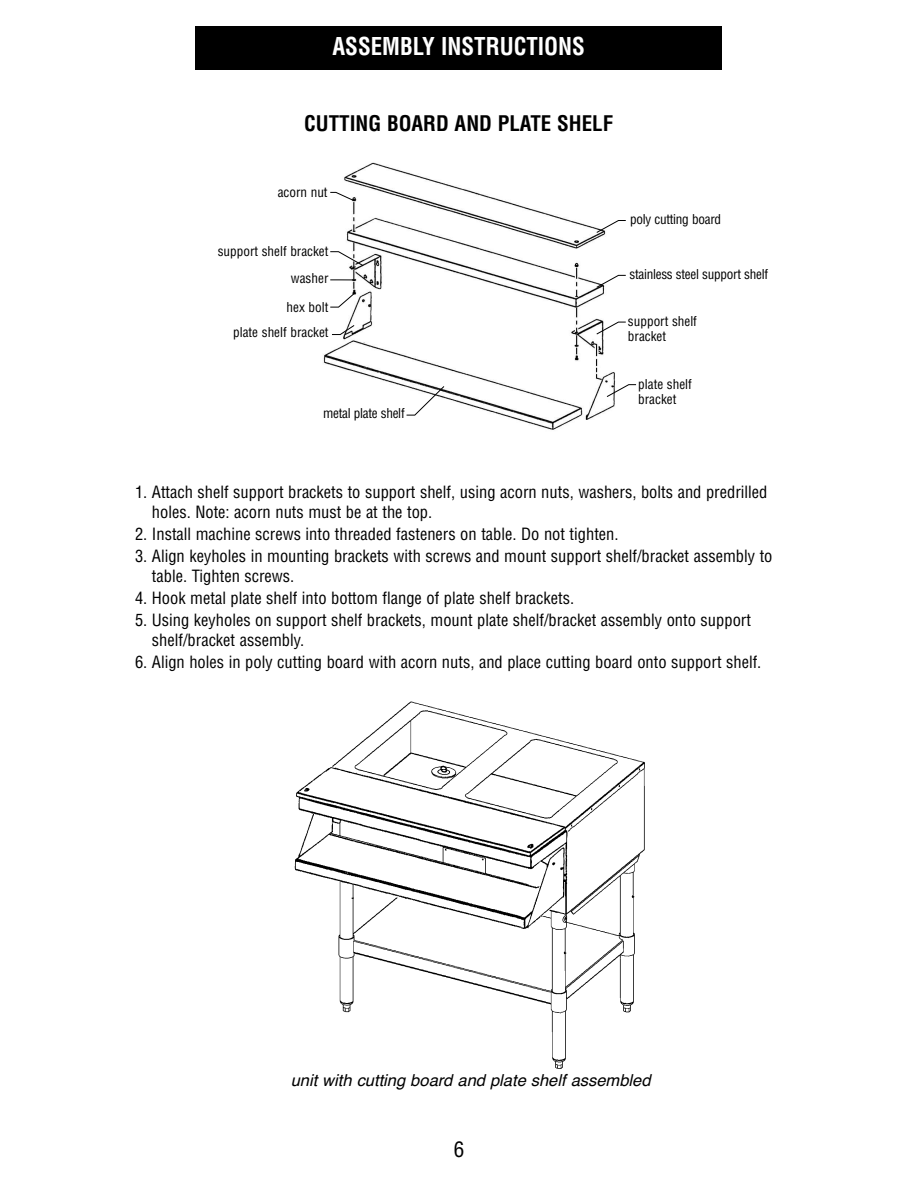
<style>
.page{position:relative;width:918px;height:1188px;background:#fff}
.page>*{position:absolute;margin:0;border:0;box-sizing:border-box;transform-origin:0 0}
.t1{font:700 condensed 24px "Helvetica";color:#fff;scale:.95 1}
.t2{font:700 condensed 21px "Helvetica";color:#000}
.t3{font:condensed 21px "Helvetica";color:#000}
.t4{font:condensed 16.5px/19.8px "Helvetica";color:#000}
.t5{font:italic 16.5px "Helvetica";color:#000}
.t6{font:condensed 13.2px/15.1px "Helvetica";color:#000}
.t7{font:condensed 13.2px "Helvetica";letter-spacing:-.02em;color:#000}
</style>
<div class="page">
<div style="left:196px;top:27px;width:526px;height:43px;background:#000"></div>
<img style="left:294px;top:701px;width:351px;height:368px">
<img style="left:323px;top:162px;width:301px;height:268px">
<svg style="left:330px;top:192px;width:24px;height:9px"></svg>
<svg style="left:330px;top:292px;width:26px;height:16px"></svg>
<svg style="left:331px;top:324px;width:24px;height:11px"></svg>
<svg style="left:406px;top:385px;width:39px;height:31px"></svg>
<svg style="left:330px;top:279px;width:25px;height:1px"></svg>
<svg style="left:330px;top:251px;width:34px;height:16px"></svg>
<svg style="left:606px;top:384px;width:31px;height:14px"></svg>
<svg style="left:596px;top:321px;width:30px;height:14px"></svg>
<svg style="left:596px;top:275px;width:30px;height:13px"></svg>
<svg style="left:596px;top:220px;width:30px;height:13px"></svg>
<h1 class="t1" style="left:333px;top:33px;width:267px">ASSEMBLY INSTRUCTIONS</h1>
<p class="t2" style="left:304px;top:112px;width:310px">CUTTING BOARD AND PLATE SHELF</p>
<p class="t6" style="left:278px;top:185px;width:51px">acorn nut</p>
<p class="t6" style="left:218px;top:244px;width:112px">support shelf bracket</p>
<p class="t6" style="left:291px;top:271px;width:39px">washer</p>
<p class="t6" style="left:287px;top:300px;width:43px">hex bolt</p>
<p class="t6" style="left:233px;top:325px;width:97px">plate shelf bracket</p>
<p class="t7" style="left:323px;top:405px;width:83px">metal plate shelf</p>
<p class="t7" style="left:630px;top:211px;width:92px">poly cutting board</p>
<p class="t7" style="left:629px;top:267px;width:140px">stainless steel support shelf</p>
<p class="t6" style="left:628px;top:314px;width:71px">support shelf bracket</p>
<p class="t6" style="left:638px;top:377px;width:55px">plate shelf bracket</p>
<p class="t4" style="left:152px;top:483px;width:617px;text-indent:-17px">1. Attach shelf support brackets to support shelf, using acorn nuts, washers, bolts and predrilled holes. Note: acorn nuts must be at the top.</p>
<p class="t4" style="left:135px;top:525px;width:485px">2. Install machine screws into threaded fasteners on table. Do not tighten.</p>
<p class="t4" style="left:152px;top:547px;width:622px;text-indent:-17px">3. Align keyholes in mounting brackets with screws and mount support shelf/bracket assembly to table. Tighten screws.</p>
<p class="t4" style="left:135px;top:588px;width:441px">4. Hook metal plate shelf into bottom flange of plate shelf brackets.</p>
<p class="t4" style="left:152px;top:610px;width:601px;text-indent:-17px">5. Using keyholes on support shelf brackets, mount plate shelf/bracket assembly onto support shelf/bracket assembly.</p>
<p class="t4" style="left:135px;top:652px;width:628px">6. Align holes in poly cutting board with acorn nuts, and place cutting board onto support shelf.</p>
<p class="t5" style="left:291px;top:1074px;width:361px">unit with cutting board and plate shelf assembled</p>
<p class="t3" style="left:454px;top:1138px;width:12px">6</p>
</div>
